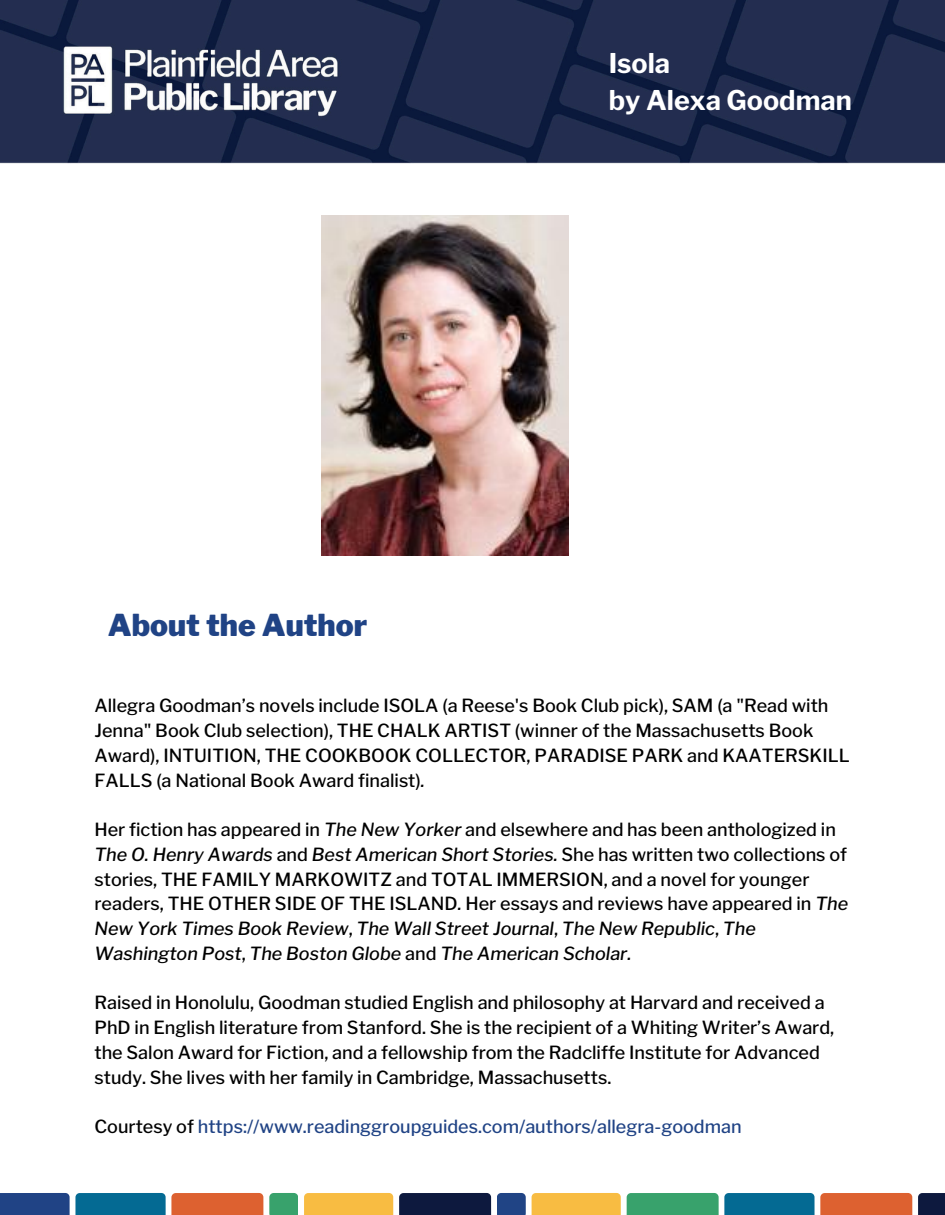
<style>
.page{position:relative;width:945px;height:1215px;background:#fff}
.page>*{position:absolute;margin:0;border:0;box-sizing:border-box;transform-origin:0 0}
.t1{font:900 30px "Libre Franklin";color:#204385}
.t2{font:700 27px/37.2px "Libre Franklin";color:#fff}
.t3{font:500 18px/24.8px "Libre Franklin";color:#000}
.t4{font:500 18px "Libre Franklin";color:#204385}
.s1{font-style:italic}
.s2{color:#000}
</style>
<div class="page">
<img style="left:0;top:0;width:945px;height:163px">
<svg style="left:0;top:1193px;width:263px;height:22px;background:#626372"></svg>
<svg style="left:269px;top:1193px;width:29px;height:22px"></svg>
<div style="left:304px;top:1193px;width:89px;height:22px;background:#f8bc42"></div>
<div style="left:399px;top:1193px;width:92px;height:22px;background:#0d193e"></div>
<svg style="left:497px;top:1193px;width:29px;height:22px"></svg>
<div style="left:532px;top:1193px;width:89px;height:22px;background:#f8bc42"></div>
<svg style="left:627px;top:1193px;width:285px;height:22px;background:#657f6b"></svg>
<div style="left:918px;top:1193px;width:27px;height:22px;background:#0d193e"></div>
<img style="left:321px;top:215px;width:248px;height:340px">
<p class="t1" style="left:108px;top:607px;width:261px">About the Author</p>
<p class="t2" style="left:609px;top:44px;width:245px">Isola<br>by Alexa Goodman</p>
<p class="t3" style="left:94px;top:693px;width:757px">Allegra Goodman’s novels include ISOLA (a Reese's Book Club pick), SAM (a "Read with Jenna" Book Club selection), THE CHALK ARTIST (winner of the Massachusetts Book Award), INTUITION, THE COOKBOOK COLLECTOR, PARADISE PARK and KAATERSKILL FALLS (a National Book Award finalist)<span class="s1">.</span></p>
<h1 class="t3" style="left:94px;top:817px;width:755px">Her fiction has appeared in <span class="s1">The New Yorker</span> and elsewhere and has been anthologized in <span class="s1">The O. Henry Awards</span> and <span class="s1">Best American Short Stories.</span> She has written two collections of stories, THE FAMILY MARKOWITZ and TOTAL IMMERSION, and a novel for younger readers, THE OTHER SIDE OF THE ISLAND<span class="s1">.</span> Her essays and reviews have appeared in <span class="s1">The New York Times Book Review</span>, <span class="s1">The Wall Street Journal</span>, <span class="s1">The New Republic</span>, <span class="s1">The Washington Post</span>, <span class="s1">The Boston Globe</span> and <span class="s1">The American Scholar.</span></h1>
<p class="t3" style="left:94px;top:990px;width:741px">Raised in Honolulu, Goodman studied English and philosophy at Harvard and received a PhD in English literature from Stanford. She is the recipient of a Whiting Writer’s Award, the Salon Award for Fiction, and a fellowship from the Radcliffe Institute for Advanced study. She lives with her family in Cambridge, Massachusetts.</p>
<p class="t4" style="left:94px;top:1116px;width:649px"><span class="s2">Courtesy of</span> https://www.readinggroupguides.com/authors/allegra-goodman</p>
</div>
